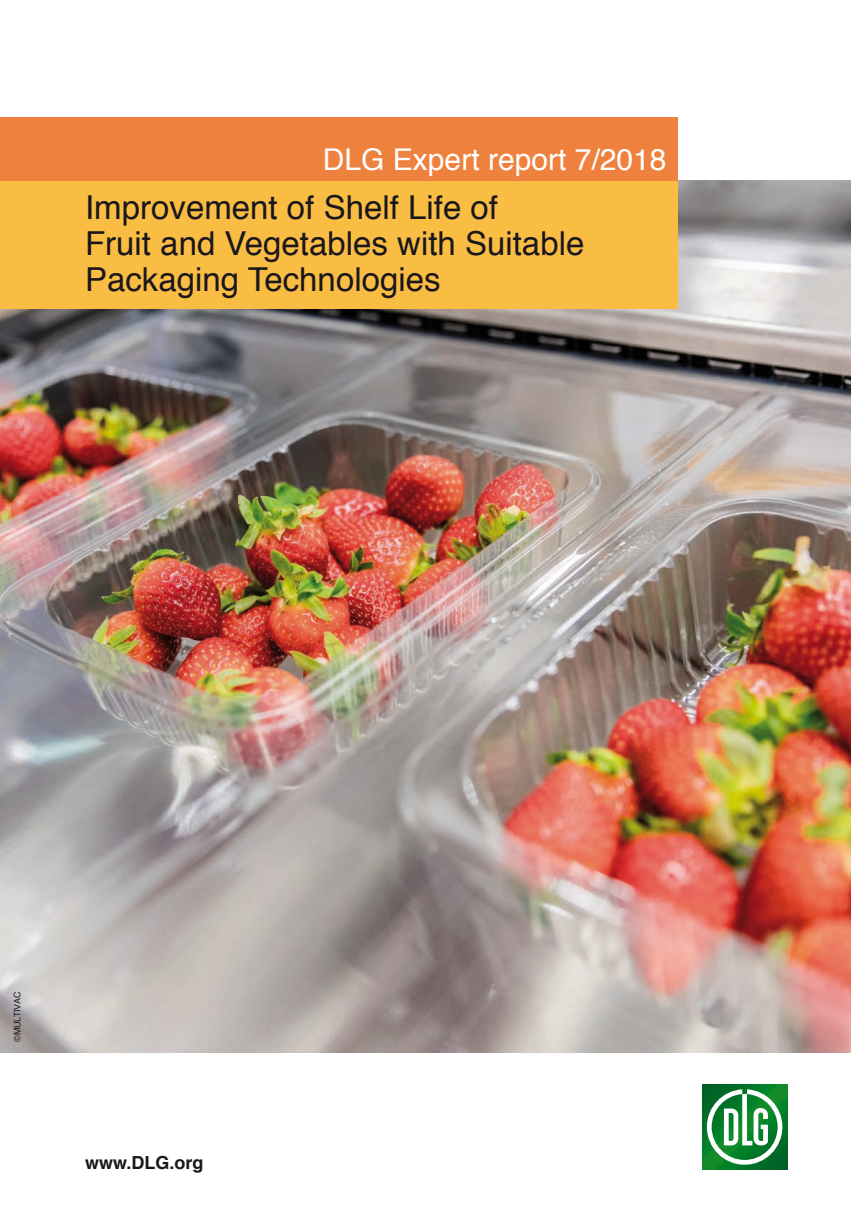
<style>
.page{position:relative;width:851px;height:1212px;background:#fff}
.page>*{position:absolute;margin:0;border:0;box-sizing:border-box;transform-origin:0 0}
.t1{font:33px/36px "Helvetica";color:#1a171c}
.t2{font:30px "Helvetica";color:#fff}
.t3{font:700 18px "Helvetica";color:#1a171c}
.t4{font:9px "Helvetica";letter-spacing:-.01em;color:#1a171c}
</style>
<div class="page">
<img style="left:0;top:181px;width:850px;height:871px">
<svg style="left:702px;top:1084px;width:85px;height:85px"></svg>
<svg style="left:706px;top:1089px;width:76px;height:76px"></svg>
<div style="left:0;top:117px;width:677px;height:64px;background:#ee813d"></div>
<div style="left:0;top:181px;width:677px;height:127px;background:#fabd43"></div>
<p class="t2" style="left:323px;top:136px;width:345px">DLG Expert report 7/2018</p>
<p class="t1" style="left:85px;top:191px;width:500px">Improvement of Shelf Life of<br>Fruit and Vegetables with Suitable<br>Packaging Technologies</p>
<p class="t4" style="left:10px;top:1042px;width:52px;rotate:-90deg">©MULTIVAC</p>
<p class="t3" style="left:85px;top:1148px;width:120px">www.DLG.org</p>
</div>
